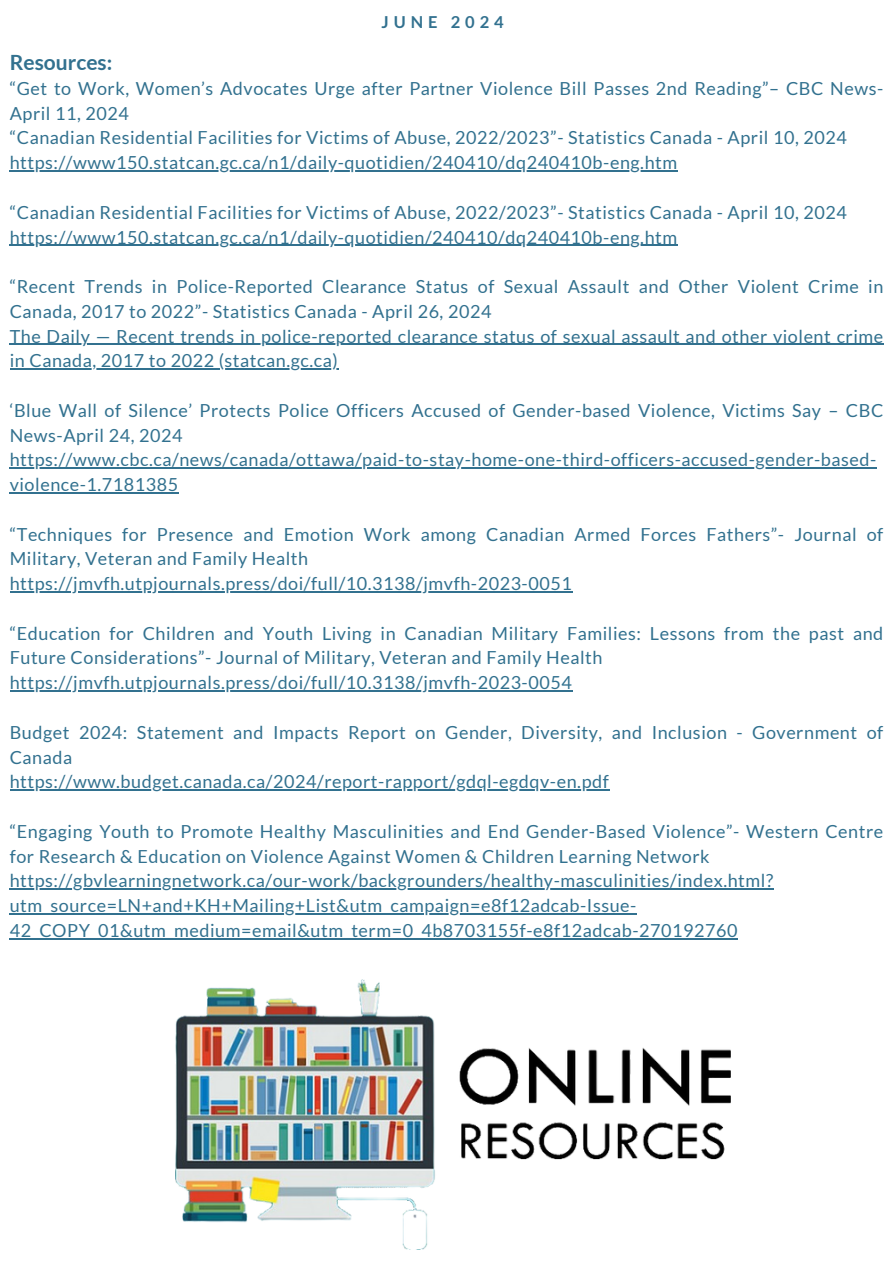
<style>
.page{position:relative;width:894px;height:1264px;background:#fff}
.page>*{position:absolute;margin:0;border:0;box-sizing:border-box;transform-origin:0 0}
.t1{font:700 21px "Lato";color:#32718f}
.t2{font:18px/24.8px "Lato";letter-spacing:.03em;color:#32718f}
.t3{font:700 16.5px "Lato";letter-spacing:.3em;color:#32718f}
</style>
<div class="page">
<hr style="left:10px;top:170px;width:667px;height:1px;background:#32718f">
<hr style="left:10px;top:245px;width:667px;height:1px;background:#32718f">
<hr style="left:10px;top:344px;width:873px;height:1px;background:#32718f">
<hr style="left:10px;top:368px;width:328px;height:1px;background:#32718f">
<hr style="left:10px;top:467px;width:866px;height:1px;background:#32718f">
<hr style="left:10px;top:492px;width:169px;height:1px;background:#32718f">
<hr style="left:10px;top:591px;width:562px;height:1px;background:#32718f">
<hr style="left:10px;top:690px;width:562px;height:1px;background:#32718f">
<hr style="left:10px;top:789px;width:599px;height:1px;background:#32718f">
<hr style="left:10px;top:888px;width:763px;height:1px;background:#32718f">
<hr style="left:10px;top:913px;width:627px;height:1px;background:#32718f">
<hr style="left:10px;top:938px;width:727px;height:1px;background:#32718f">
<img style="left:175px;top:979px;width:555px;height:270px">
<h1 class="t3" style="left:381px;top:12px;width:124px">JUNE 2024</h1>
<p class="t1" style="left:10px;top:49px;width:104px">Resources:</p>
<p class="t2" style="left:10px;top:76px;width:874px">“Get to Work, Women’s Advocates Urge after Partner Violence Bill Passes 2nd Reading”– CBC News-<br>April 11, 2024</p>
<p class="t2" style="left:10px;top:125px;width:838px">“Canadian Residential Facilities for Victims of Abuse, 2022/2023”- Statistics Canada - April 10, 2024</p>
<p class="t2" style="left:10px;top:150px;width:669px">https://www150.statcan.gc.ca/n1/daily-quotidien/240410/dq240410b-eng.htm</p>
<p class="t2" style="left:10px;top:199px;width:838px">“Canadian Residential Facilities for Victims of Abuse, 2022/2023”- Statistics Canada - April 10, 2024</p>
<p class="t2" style="left:10px;top:224px;width:669px">https://www150.statcan.gc.ca/n1/daily-quotidien/240410/dq240410b-eng.htm</p>
<p class="t2" style="left:10px;top:274px;width:874px">“Recent Trends in Police-Reported Clearance Status of Sexual Assault and Other Violent Crime in<br>Canada, 2017 to 2022”- Statistics Canada - April 26, 2024</p>
<p class="t2" style="left:10px;top:323px;width:874px">The Daily — Recent trends in police-reported clearance status of sexual assault and other violent crime</p>
<p class="t2" style="left:10px;top:348px;width:329px">in Canada, 2017 to 2022 (statcan.gc.ca)</p>
<p class="t2" style="left:10px;top:397px;width:874px">‘Blue Wall of Silence’ Protects Police Officers Accused of Gender-based Violence, Victims Say – CBC<br>News-April 24, 2024</p>
<p class="t2" style="left:10px;top:447px;width:867px">https://www.cbc.ca/news/canada/ottawa/paid-to-stay-home-one-third-officers-accused-gender-based&shy;violence-1.7181385</p>
<p class="t2" style="left:10px;top:521px;width:874px">“Techniques for Presence and Emotion Work among Canadian Armed Forces Fathers”- Journal of<br>Military, Veteran and Family Health</p>
<p class="t2" style="left:10px;top:571px;width:563px">https://jmvfh.utpjournals.press/doi/full/10.3138/jmvfh-2023-0051</p>
<p class="t2" style="left:10px;top:620px;width:874px">“Education for Children and Youth Living in Canadian Military Families: Lessons from the past and<br>Future Considerations”- Journal of Military, Veteran and Family Health</p>
<p class="t2" style="left:10px;top:670px;width:563px">https://jmvfh.utpjournals.press/doi/full/10.3138/jmvfh-2023-0054</p>
<p class="t2" style="left:10px;top:719px;width:874px">Budget 2024: Statement and Impacts Report on Gender, Diversity, and Inclusion - Government of<br>Canada</p>
<p class="t2" style="left:10px;top:769px;width:600px">https://www.budget.canada.ca/2024/report-rapport/gdql-egdqv-en.pdf</p>
<p class="t2" style="left:10px;top:818px;width:874px">“Engaging Youth to Promote Healthy Masculinities and End Gender-Based Violence”- Western Centre for Research &amp; Education on Violence Against Women &amp; Children Learning Network</p>
<p class="t2" style="left:10px;top:868px;width:764px">https://gbvlearningnetwork.ca/our-work/backgrounders/healthy-masculinities/index.html?</p>
<p class="t2" style="left:10px;top:892px;width:729px">utm_source=LN+and+KH+Mailing+List&amp;utm_campaign=e8f12adcab-Issue-<br>42_COPY_01&amp;utm_medium=email&amp;utm_term=0_4b8703155f-e8f12adcab-270192760</p>
</div>
